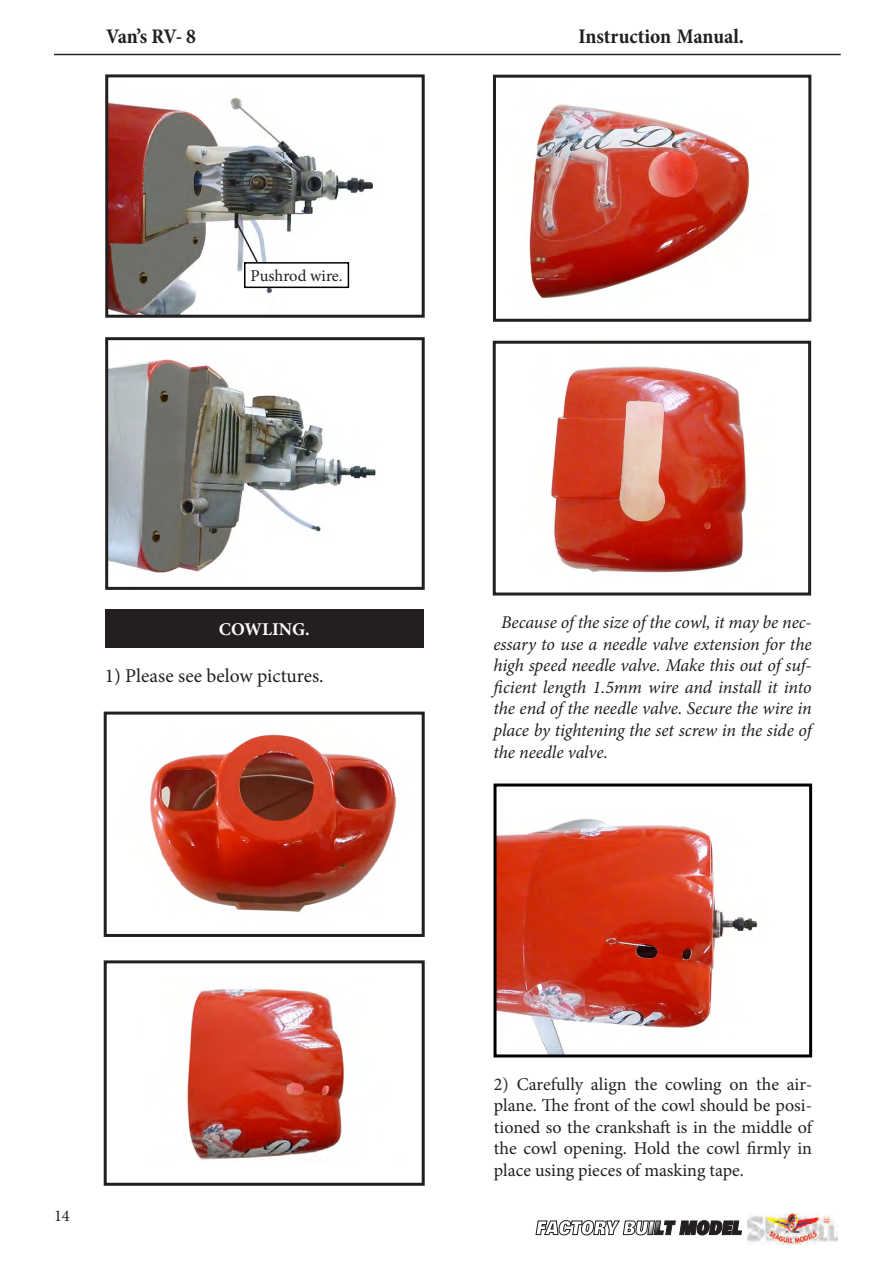
<style>
.page{position:relative;width:893px;height:1263px;background:#fff}
.page>*{position:absolute;margin:0;border:0;box-sizing:border-box;transform-origin:0 0}
.t1{font:700 condensed 21px "Minion Pro";letter-spacing:-.005em;color:#231f20}
.t2{font:19.5px "Minion Pro";color:#231f20}
.t3{font:italic 18px/21.6px "Minion Pro";letter-spacing:-.005em;color:#231f20;text-align:justify}
.t4{font:18px/21.6px "Minion Pro";color:#231f20;text-align:justify}
.t5{font:700 18px "Minion Pro";color:#fffefc}
.t6{font:16.5px "Minion Pro";color:#231f20}
</style>
<div class="page">
<hr style="left:54px;top:54px;width:787px;height:1px;background:#231f20">
<svg style="left:536px;top:1220px;width:206px;height:15px"></svg>
<img style="left:748px;top:1213px;width:89px;height:31px">
<img style="left:109px;top:97px;width:264px;height:217px">
<div style="left:105px;top:74px;width:320px;height:244px;border:3px solid #231f20"></div>
<img style="left:109px;top:359px;width:267px;height:214px">
<div style="left:105px;top:337px;width:320px;height:253px;border:3px solid #231f20"></div>
<div style="left:245px;top:263px;width:103px;height:24px;background:#fff"></div>
<div style="left:244px;top:262px;width:105px;height:26px;border:2px solid #000"></div>
<div style="left:105px;top:609px;width:319px;height:38px;background:#231f20"></div>
<img style="left:150px;top:734px;width:247px;height:178px">
<div style="left:104px;top:711px;width:321px;height:226px;border:3px solid #231f20"></div>
<img style="left:529px;top:104px;width:221px;height:195px">
<div style="left:493px;top:75px;width:318px;height:247px;border:3px solid #231f20"></div>
<img style="left:497px;top:818px;width:261px;height:235px">
<div style="left:493px;top:783px;width:319px;height:274px;border:3px solid #000"></div>
<img style="left:551px;top:366px;width:196px;height:207px">
<div style="left:493px;top:341px;width:318px;height:254px;border:3px solid #231f20"></div>
<svg style="left:233px;top:217px;width:26px;height:47px"></svg>
<img style="left:186px;top:988px;width:159px;height:172px">
<div style="left:104px;top:960px;width:321px;height:226px;border:3px solid #231f20"></div>
<p class="t1" style="left:106px;top:22px;width:91px">Van’s RV- 8</p>
<p class="t1" style="left:578px;top:22px;width:167px">Instruction Manual.</p>
<p class="t6" style="left:251px;top:265px;width:94px">Pushrod wire.</p>
<p class="t5" style="left:219px;top:616px;width:93px">COWLING.</p>
<p class="t2" style="left:105px;top:663px;width:220px">1) Please see below pictures.</p>
<p class="t6" style="left:54px;top:1205px;width:17px">14</p>
<p class="t3" style="left:493px;top:611px;width:320px;text-indent:8px">Because of the size of the cowl, it may be nec&shy;essary to use a needle valve extension for the high speed needle valve. Make this out of suf&shy;ficient length 1.5mm wire and install it into the end of the needle valve. Secure the wire in place by tightening the set screw in the side of the needle valve.</p>
<p class="t4" style="left:494px;top:1073px;width:320px">2) Carefully align the cowling on the air&shy;plane. The front of the cowl should be posi&shy;tioned so the crankshaft is in the middle of the cowl opening. Hold the cowl firmly in place using pieces of masking tape.</p>
</div>
